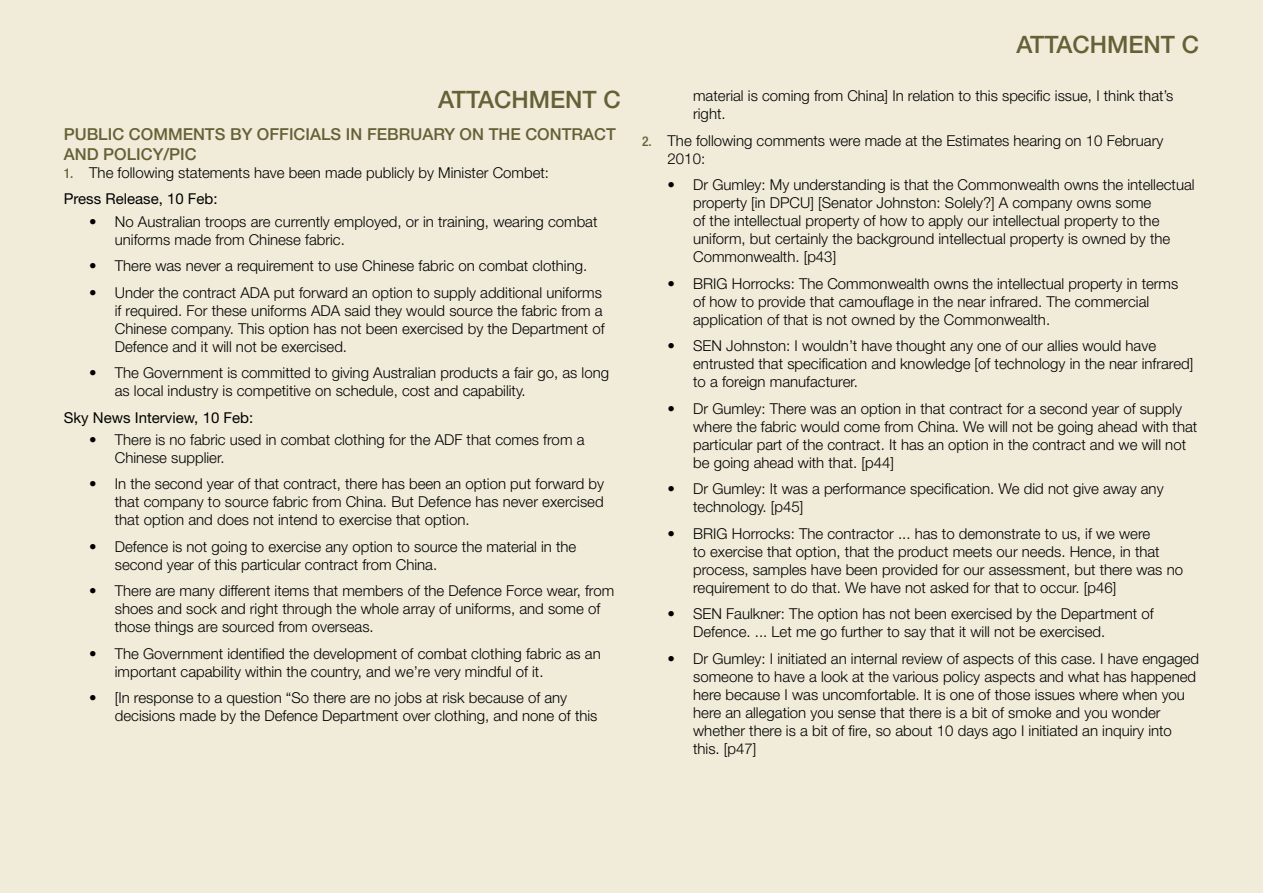
<style>
.page{position:relative;width:1263px;height:893px;background:#f1ecda}
.page>*{position:absolute;margin:0;border:0;box-sizing:border-box;transform-origin:0 0}
.t1{font:500 24px "Helvetica Neue LT";color:#656136}
.t2{font:500 16.5px "Helvetica Neue LT";color:#656136}
.t3{font:300 15px/18px "Helvetica Neue LT";color:#000}
.t4{font:15px "Helvetica Neue LT";color:#000}
.s1{font-weight:500;font-stretch:condensed;font-size:13.5px;color:#656136}
.s2{font-weight:400}
</style>
<div class="page">
<h1 class="t1" style="left:438px;top:85px;width:184px">ATTACHMENT C</h1>
<p class="t2" style="left:64px;top:125px;width:22px">PUBLIC</p>
<p class="t2" style="left:129px;top:125px;width:25px">COMMENTS</p>
<p class="t2" style="left:230px;top:125px;width:50px">BY OFFICIALS</p>
<p class="t2" style="left:346px;top:125px;width:43px">IN FEBRUARY</p>
<p class="t2" style="left:460px;top:125px;width:41px">ON THE</p>
<p class="t2" style="left:525px;top:125px;width:25px">CONTRACT</p>
<p class="t2" style="left:64px;top:144px;width:62px">AN D POLICY</p>
<p class="t2" style="left:163px;top:144px;width:35px">/PIC</p>
<p class="t3" style="left:64px;top:159px;width:487px;line-height:26.5px"><span class="s1">1.</span> The following statements have been made publicly by Minister Combet:<br><span class="s2">Press Release, 10 Feb:</span></p>
<p class="t3" style="left:115px;top:212px;width:484px;text-indent:-26px">• No Australian troops are currently employed, or in training, wearing combat uniforms made from Chinese fabric.</p>
<p class="t3" style="left:89px;top:256px;width:499px">• There was never a requirement to use Chinese fabric on combat clothing.</p>
<p class="t3" style="left:115px;top:283px;width:491px;text-indent:-26px">• Under the contract ADA put forward an option to supply additional uniforms if required. For these uniforms ADA said they would source the fabric from a Chinese company. This option has not been exercised by the Department of Defence and it will not be exercised.</p>
<p class="t3" style="left:115px;top:363px;width:496px;text-indent:-26px">• The Government is committed to giving Australian products a fair go, as long as local industry is competitive on schedule, cost and capability.</p>
<p class="t4" style="left:64px;top:408px;width:191px">Sky News Interview, 10 Feb:</p>
<p class="t3" style="left:115px;top:430px;width:471px;text-indent:-26px">• There is no fabric used in combat clothing for the ADF that comes from a<br>Chinese supplier.</p>
<p class="t3" style="left:115px;top:475px;width:491px;text-align:justify;text-indent:-26px">• In the second year of that contract, there has been an option put forward by that company to source fabric from China. But Defence has never exercised that option and does not intend to exercise that option.</p>
<p class="t3" style="left:115px;top:537px;width:463px;text-indent:-26px">• Defence is not going to exercise any option to source the material in the second year of this particular contract from China.</p>
<p class="t3" style="left:115px;top:582px;width:501px;text-indent:-26px">• There are many different items that members of the Defence Force wear, from shoes and sock and right through the whole array of uniforms, and some of those things are sourced from overseas.</p>
<p class="t3" style="left:115px;top:644px;width:487px;text-indent:-26px">• The Government identified the development of combat clothing fabric as an important capability within the country, and we’re very mindful of it.</p>
<p class="t3" style="left:115px;top:689px;width:484px;text-indent:-26px">• [In response to a question “So there are no jobs at risk because of any decisions made by the Defence Department over clothing, and none of this</p>
<h1 class="t1" style="left:1016px;top:30px;width:184px">ATTACHMENT C</h1>
<p class="t3" style="left:693px;top:86px;width:482px">material is coming from China] In relation to this specific issue, I think that’s right.</p>
<p class="t3" style="left:668px;top:131px;width:497px;text-indent:-26px"><span class="s1">2.</span> The following comments were made at the Estimates hearing on 10 February<br>2010:</p>
<p class="t3" style="left:693px;top:175px;width:503px;text-indent:-26px">• Dr Gumley: My understanding is that the Commonwealth owns the intellectual property [in DPCU] [Senator Johnston: Solely?] A company owns some<br>of the intellectual property of how to apply our intellectual property to the uniform, but certainly the background intellectual property is owned by the Commonwealth. [p43]</p>
<p class="t3" style="left:693px;top:274px;width:487px;text-indent:-26px">• BRIG Horrocks: The Commonwealth owns the intellectual property in terms of how to provide that camouflage in the near infrared. The commercial application of that is not owned by the Commonwealth.</p>
<p class="t3" style="left:693px;top:336px;width:502px;text-indent:-26px">• SEN Johnston: I wouldn’t have thought any one of our allies would have entrusted that specification and knowledge [of technology in the near infrared] to a foreign manufacturer.</p>
<p class="t3" style="left:693px;top:399px;width:506px;text-indent:-26px">• Dr Gumley: There was an option in that contract for a second year of supply where the fabric would come from China. We will not be going ahead with that particular part of the contract. It has an option in the contract and we will not be going ahead with that. [p44]</p>
<p class="t3" style="left:693px;top:479px;width:472px;text-indent:-26px">• Dr Gumley: It was a performance specification. We did not give away any technology. [p45]</p>
<p class="t3" style="left:693px;top:524px;width:491px;text-indent:-26px">• BRIG Horrocks: The contractor ... has to demonstrate to us, if we were<br>to exercise that option, that the product meets our needs. Hence, in that process, samples have been provided for our assessment, but there was no requirement to do that. We have not asked for that to occur. [p46]</p>
<p class="t3" style="left:693px;top:604px;width:462px;text-indent:-26px">• SEN Faulkner: The option has not been exercised by the Department of<br>Defence. ... Let me go further to say that it will not be exercised.</p>
<p class="t3" style="left:693px;top:649px;width:507px;text-indent:-26px">• Dr Gumley: I initiated an internal review of aspects of this case. I have engaged someone to have a look at the various policy aspects and what has happened here because I was uncomfortable. It is one of those issues where when you here an allegation you sense that there is a bit of smoke and you wonder whether there is a bit of fire, so about 10 days ago I initiated an inquiry into this. [p47]</p>
</div>
